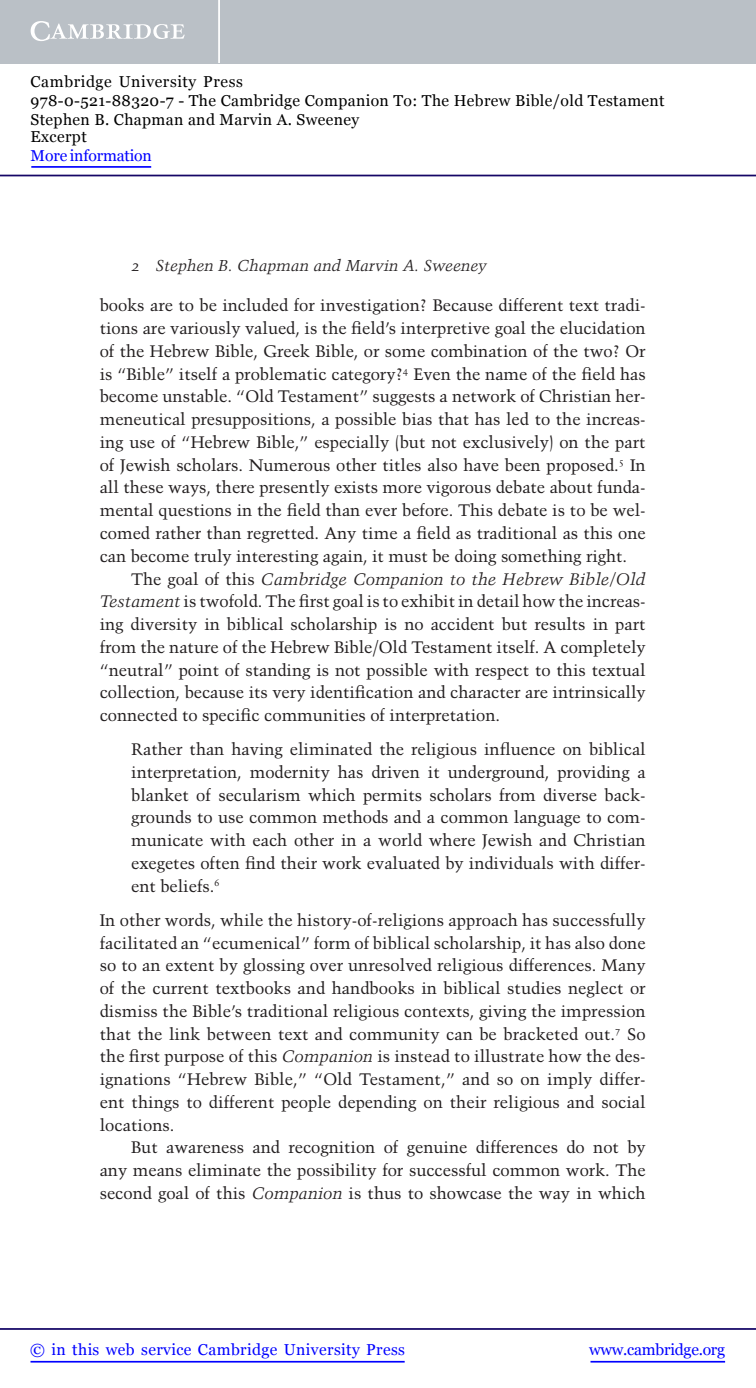
<style>
.page{position:relative;width:756px;height:1388px;background:#fff}
.page>*{position:absolute;margin:0;border:0;box-sizing:border-box;transform-origin:0 0}
.t1{font:16.62px/22.8px "Trump Mediaeval LT Std";letter-spacing:-.005em;color:#231f20;text-align:justify}
.t2{font:15.75px/18.9px "Georgia";letter-spacing:.025em;color:#000}
.t3{font:15.75px "Georgia";letter-spacing:.025em;color:#00f}
.t4{font:italic 15.75px "Trump Mediaeval LT Std";letter-spacing:-.005em;color:#231f20}
.t5{font:15.75px "Georgia";letter-spacing:-.015em;color:#00f}
.t6{font:15.75px "Georgia";letter-spacing:-.01em;color:#00f}
.s1{font-style:italic}
</style>
<div class="page">
<hr style="left:591px;top:1361px;width:134px;height:1px;background:#00f">
<hr style="left:0;top:1328px;width:756px;height:2px;background:#150666">
<hr style="left:31px;top:1361px;width:374px;height:1px;background:#00f">
<div style="left:0;top:0;width:756px;height:63px;background:#bac0c6"></div>
<svg style="left:31px;top:21px;width:154px;height:20px"></svg>
<hr style="left:218px;top:0;width:2px;height:63px;background:#fff">
<hr style="left:0;top:175px;width:756px;height:1px;background:#150666">
<hr style="left:31px;top:166px;width:120px;height:2px;background:#00f">
<p class="t2" style="left:31px;top:73px;width:636px">Cambridge University Press<br>978-0-521-88320-7 - The Cambridge Companion To: The Hebrew Bible/old Testament<br>Stephen B. Chapman and Marvin A. Sweeney</p>
<p class="t2" style="left:31px;top:128px;width:58px">Excerpt</p>
<p class="t6" style="left:31px;top:146px;width:123px">More information</p>
<p class="t4" style="left:131px;top:259px;width:357px">2 Stephen B. Chapman and Marvin A. Sweeney</p>
<p class="t1" style="left:100px;top:295px;width:548px">books are to be included for investigation? Because different text tradi&shy;tions are variously valued, is the field’s interpretive goal the elucidation of the Hebrew Bible, Greek Bible, or some combination of the two? Or is “Bible” itself a problematic category? <sup>4</sup> Even the name of the field has become unstable. “Old Testament” suggests a network of Christian her&shy;meneutical presuppositions, a possible bias that has led to the increas&shy;ing use of “Hebrew Bible,” especially (but not exclusively) on the part of Jewish scholars. Numerous other titles also have been proposed. <sup>5</sup> In all these ways, there presently exists more vigorous debate about funda&shy;mental questions in the field than ever before. This debate is to be wel&shy;comed rather than regretted. Any time a field as traditional as this one can become truly interesting again, it must be doing something right.</p>
<p class="t1" style="left:100px;top:568px;width:548px;text-indent:31px">The goal of this <span class="s1">Cambridge Companion to the Hebrew Bible/Old Testament</span> is twofold. The first goal is to exhibit in detail how the increas&shy;ing diversity in biblical scholarship is no accident but results in part from the nature of the Hebrew Bible/Old Testament itself. A completely “neutral” point of standing is not possible with respect to this textual collection, because its very identification and character are intrinsically connected to specific communities of interpretation.</p>
<p class="t1" style="left:131px;top:739px;width:516px">Rather than having eliminated the religious influence on biblical interpretation, modernity has driven it underground, providing a blanket of secularism which permits scholars from diverse back&shy;grounds to use common methods and a common language to com&shy;municate with each other in a world where Jewish and Christian exegetes often find their work evaluated by individuals with differ&shy;ent beliefs. <sup>6</sup></p>
<p class="t1" style="left:100px;top:910px;width:548px">In other words, while the history-of-religions approach has successfully facilitated an “ecumenical” form of biblical scholarship, it has also done so to an extent by glossing over unresolved religious differences. Many of the current textbooks and handbooks in biblical studies neglect or dismiss the Bible’s traditional religious contexts, giving the impression that the link between text and community can be bracketed out. <sup>7</sup> So the first purpose of this <span class="s1">Companion</span> is instead to illustrate how the des&shy;ignations “Hebrew Bible,” “Old Testament,” and so on imply differ&shy;ent things to different people depending on their religious and social locations.</p>
<p class="t1" style="left:100px;top:1137px;width:548px;text-indent:31px">But awareness and recognition of genuine differences do not by any means eliminate the possibility for successful common work. The second goal of this <span class="s1">Companion</span> is thus to showcase the way in which</p>
<p class="t3" style="left:30px;top:1339px;width:376px">© in this web service Cambridge University Press</p>
<p class="t5" style="left:589px;top:1339px;width:137px">www.cambridge.org</p>
</div>
